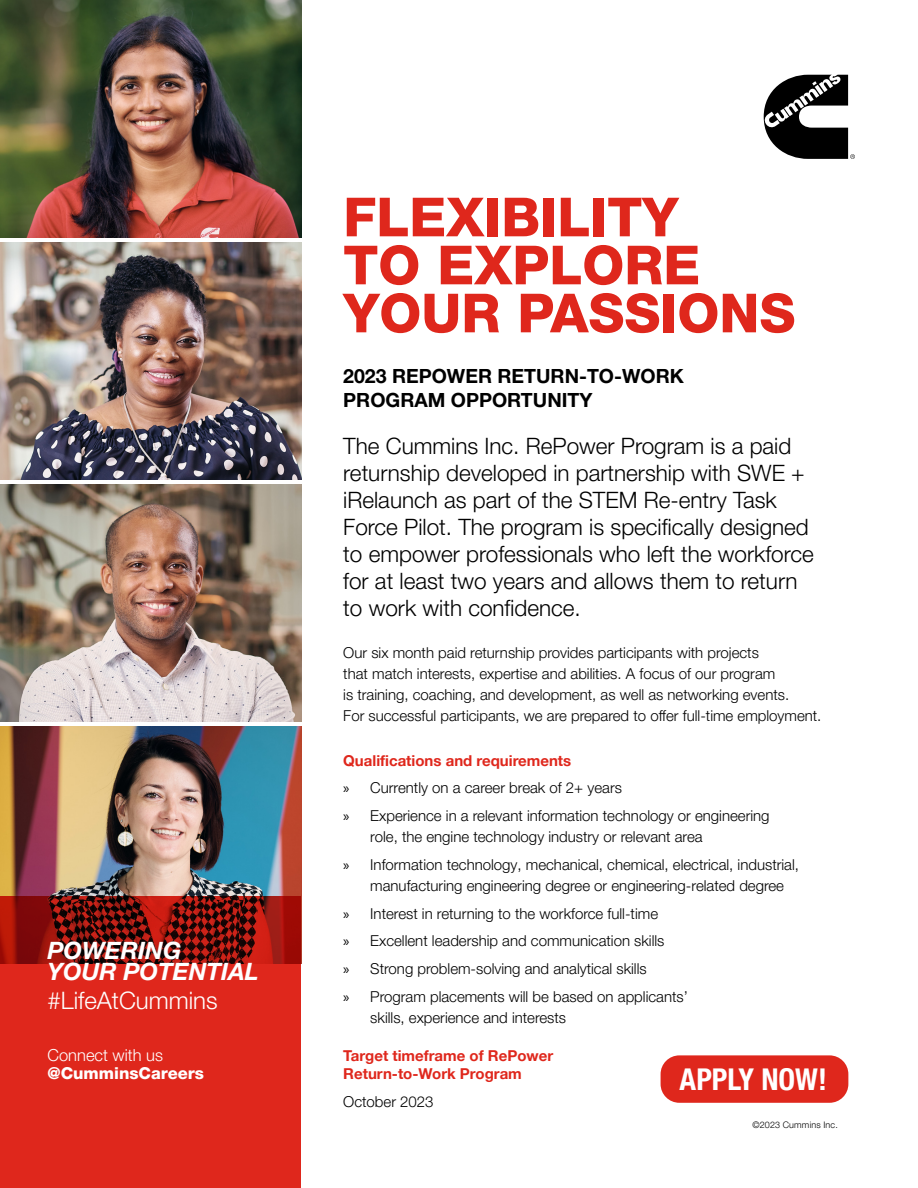
<style>
.page{position:relative;width:918px;height:1188px;background:#fff}
.page>*{position:absolute;margin:0;border:0;box-sizing:border-box;transform-origin:0 0}
.t1{font:800 54px/48px "Helvetica Neue LT Pro";color:#df271c}
.t2{font:700 condensed 30px "Helvetica Neue LT Pro";color:#fff}
.t3{font:italic 700 24px/21px "Helvetica Neue LT Pro";color:#fff}
.t4{font:300 24px "Helvetica Neue LT Pro";color:#fff}
.t5{font:300 22.5px/27px "Helvetica Neue LT Pro";color:#000}
.t6{font:700 19.5px/24px "Helvetica Neue LT Pro";color:#000}
.t7{font:800 16.5px "Helvetica Neue LT Pro";color:#fff}
.t8{font:300 16.5px "Helvetica Neue LT Pro";color:#fff}
.t9{font:300 15px/27.8px "Helvetica Neue LT Pro";color:#000}
.t10{font:700 15px/18px "Helvetica Neue LT Pro";color:#df271c}
.t11{font:300 9px "Helvetica Neue LT Pro";letter-spacing:.02em;color:#000}
.s1{font-weight:700;color:#df271c}
.s2{font-family:"Myriad Pro";font-weight:400}
</style>
<div class="page">
<img style="left:0;top:726px;width:301px;height:171px">
<img style="left:0;top:0;width:301px;height:238px">
<img style="left:0;top:242px;width:301px;height:238px">
<img style="left:0;top:484px;width:301px;height:238px">
<svg style="left:0;top:897px;width:301px;height:291px;background:#c72218"></svg>
<svg style="left:764px;top:75px;width:91px;height:84px"></svg>
<div style="left:661px;top:1055px;width:187px;height:48px;background:#df271c;border-radius:19px"></div>
<h3 class="t3" style="left:48px;top:940px;width:213px">POWERING<br>YOUR POTENTIAL</h3>
<h3 class="t4" style="left:48px;top:985px;width:172px">#LifeAtCummins</h3>
<p class="t8" style="left:48px;top:1045px;width:117px">Connect with us</p>
<p class="t7" style="left:48px;top:1063px;width:158px">@CumminsCareers</p>
<h1 class="t1" style="left:343px;top:193px;width:454px">FLEXIBILITY<br>TO EXPLORE<br>YOUR PASSIONS</h1>
<h3 class="t6" style="left:343px;top:364px;width:342px">2023 REPOWER RETURN-TO-WORK<br>PROGRAM OPPORTUNITY</h3>
<p class="t5" style="left:343px;top:433px;width:472px">The Cummins Inc. RePower Program is a paid returnship developed in partnership with SWE + iRelaunch as part of the STEM Re-entry Task Force Pilot. The program is specifically designed to empower professionals who left the workforce for at least two years and allows them to return to work with confidence.</p>
<p class="t9" style="left:343px;top:642px;width:480px;line-height:21px">Our six month paid returnship provides participants with projects<br>that match interests, expertise and abilities. A focus of our program<br>is training, coaching, and development, as well as networking events.<br>For successful participants, we are prepared to offer full-time employment.</p>
<p class="t9" style="left:343px;top:746px;width:428px"><span class="s1">Qualifications and requirements<br></span><span class="s2">»</span> Currently on a career break of 2+ years<br><span class="s2">»</span> Experience in a relevant information technology or engineering</p>
<p class="t9" style="left:343px;top:823px;width:457px;text-indent:27px">role, the engine technology industry or relevant area<br><span class="s2">»</span> Information technology, mechanical, chemical, electrical, industrial,</p>
<p class="t9" style="left:343px;top:871px;width:442px;text-indent:27px">manufacturing engineering degree or engineering-related degree <span class="s2">»</span> Interest in returning to the workforce full-time<br><span class="s2">»</span> Excellent leadership and communication skills<br><span class="s2">»</span> Strong problem-solving and analytical skills<br><span class="s2">»</span> Program placements will be based on applicants’</p>
<p class="t9" style="left:370px;top:1003px;width:197px">skills, experience and interests</p>
<p class="t10" style="left:343px;top:1047px;width:211px">Target timeframe of RePower<br>Return-to-Work Program</p>
<p class="t9" style="left:343px;top:1087px;width:92px">October 2023</p>
<h2 class="t2" style="left:680px;top:1061px;width:149px">APPLY NOW!</h2>
<p class="t11" style="left:753px;top:1120px;width:87px">©2023 Cummins Inc.</p>
</div>
